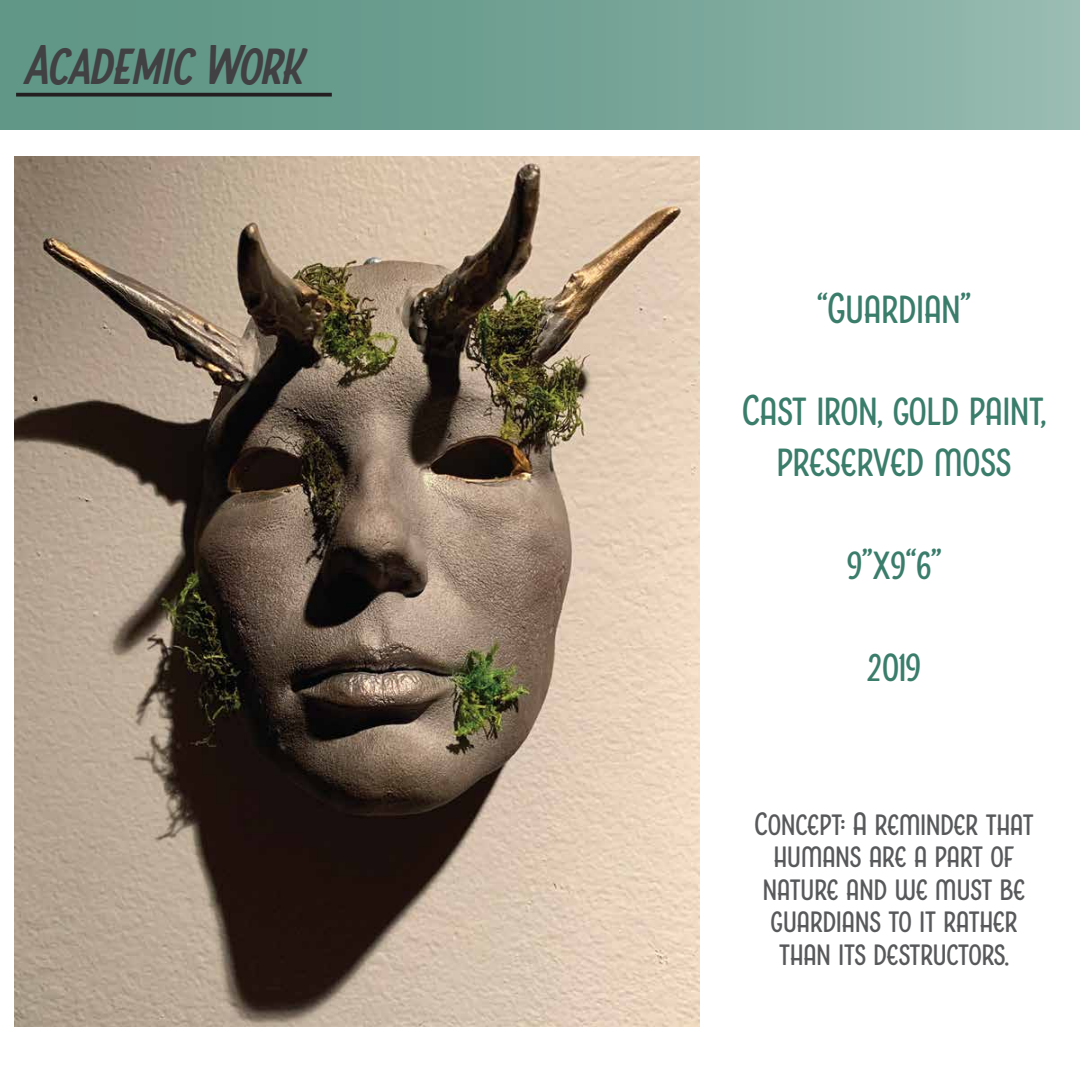
<style>
.page{position:relative;width:1080px;height:1080px;background:#fff}
.page>*{position:absolute;margin:0;border:0;box-sizing:border-box;transform-origin:0 0}
.t1{font:italic 700 51.75px "Boucherie Sans";letter-spacing:-.015em;color:#414042;scale:.94 1}
.t2{font:40px/51.2px "Boucherie Sans";color:#3a7d6a;text-align:center}
.t3{font:30px/32.5px "Boucherie Sans";color:#58595b;text-align:center}
</style>
<div class="page">
<div style="left:0;top:0;width:1080px;height:129px;background:linear-gradient(to right,#579080,#93b7ad)"></div>
<svg style="left:16px;top:93px;width:316px;height:4px"></svg>
<img style="left:15px;top:156px;width:685px;height:870px">
<h1 class="t1" style="left:26px;top:34px;width:298px">Academic Work</h1>
<h2 class="t2" style="left:818px;top:282px;width:154px">“Guardian”</h2>
<h2 class="t2" style="left:742px;top:385px;width:306px">Cast iron, gold paint, preserved moss</h2>
<h2 class="t2" style="left:847px;top:538px;width:96px">9”x9“6”</h2>
<h2 class="t2" style="left:867px;top:641px;width:56px">2019</h2>
<p class="t3" style="left:754px;top:808px;width:281px">Concept: A reminder that humans are a part of nature and we must be guardians to it rather than its destructors.</p>
</div>
